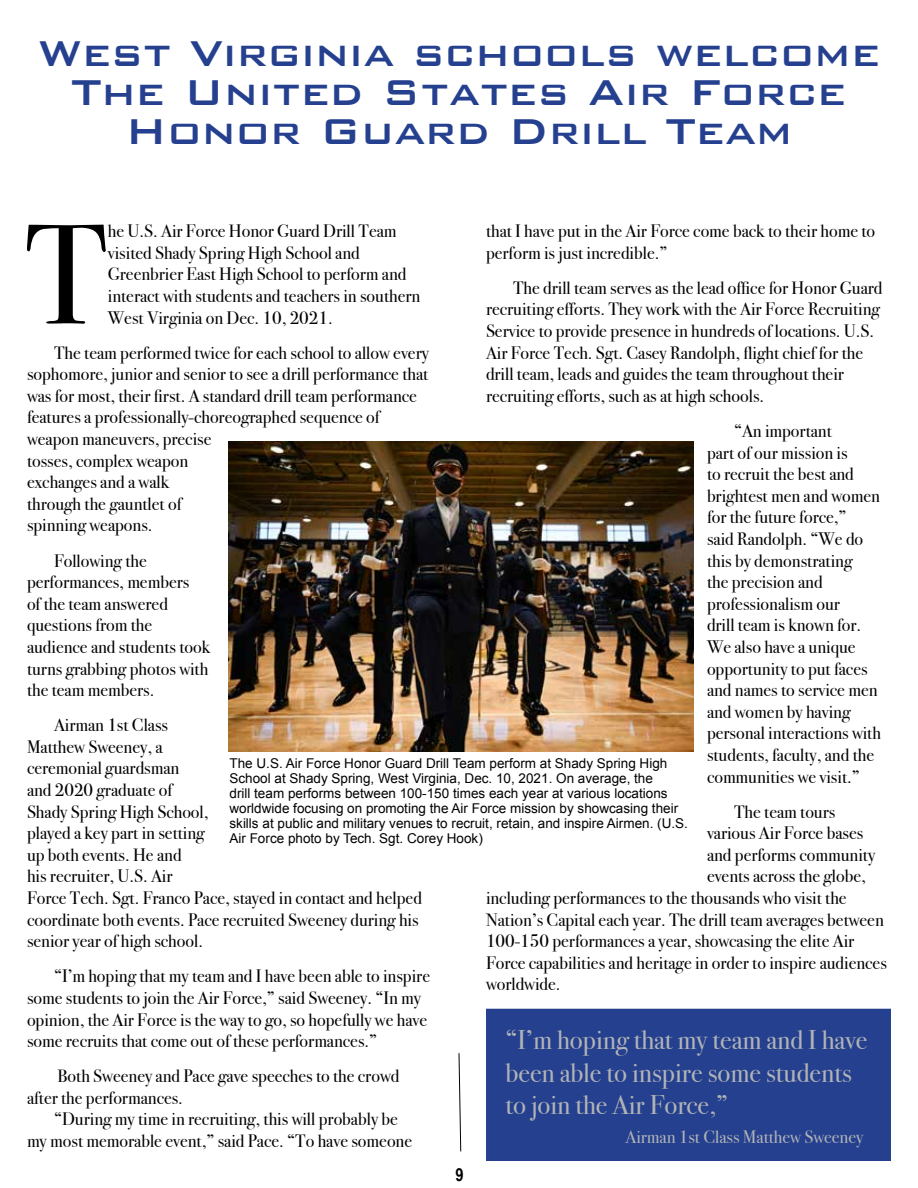
<style>
.page{position:relative;width:918px;height:1188px;background:#fff}
.page>*{position:absolute;margin:0;border:0;box-sizing:border-box;transform-origin:0 0}
.t1{font:142.2px "Bodoni Svty Two ITCTT";color:#000}
.t2{font:500 48px/39px "Bank Gothic";color:#25408f;text-align:center}
.t3{font:27px/32.4px "Bodoni Svty Two ITCTT";color:#b1b4b6}
.t4{font:18px/21.6px "Bodoni Svty Two ITCTT";color:#000}
.t5{font:18px "Bodoni Svty Two ITCTT";color:#b1b4b6}
.t6{font:700 18px "Arial Narrow";color:#000}
.t7{font:13.5px/15px "Arial";color:#000}
</style>
<div class="page">
<img style="left:228px;top:442px;width:465px;height:309px">
<svg style="left:459px;top:1053px;width:2px;height:99px"></svg>
<div style="left:486px;top:1009px;width:405px;height:152px;background:#25408f"></div>
<h2 class="t2" style="left:38px;top:29px;width:844px">West Virginia schools welcome<br>The United States Air Force<br>Honor Guard Drill Team</h2>
<h1 class="t1" style="left:25px;top:159px;width:85px">T</h1>
<p class="t4" style="left:108px;top:218px;width:314px">he U.S. Air Force Honor Guard Drill Team visited Shady Spring High School and Greenbrier East High School to perform and interact with students and teachers in southern West Virginia on Dec. 10, 2021.</p>
<p class="t4" style="left:27px;top:340px;width:403px;text-indent:27px">The team performed twice for each school to allow every sophomore, junior and senior to see a drill performance that was for most, their first. A standard drill team performance features a professionally-choreographed sequence of weapon maneuvers, precise<br>tosses, complex weapon<br>exchanges and a walk<br>through the gauntlet of<br>spinning weapons.</p>
<p class="t4" style="left:27px;top:548px;width:185px;text-indent:27px">Following the performances, members<br>of the team answered questions from the audience and students took turns grabbing photos with the team members.</p>
<p class="t4" style="left:27px;top:712px;width:396px;text-indent:27px">Airman 1st Class<br>Matthew Sweeney, a<br>ceremonial guardsman<br>and 2020 graduate of<br>Shady Spring High School,<br>played a key part in setting<br>up both events. He and<br>his recruiter, U.S. Air<br>Force Tech. Sgt. Franco Pace, stayed in contact and helped coordinate both events. Pace recruited Sweeney during his senior year of high school.</p>
<p class="t4" style="left:27px;top:964px;width:405px;text-indent:27px">“I’m hoping that my team and I have been able to inspire some students to join the Air Force,” said Sweeney. “In my opinion, the Air Force is the way to go, so hopefully we have some recruits that come out of these performances.”</p>
<p class="t4" style="left:27px;top:1063px;width:374px;text-indent:30px">Both Sweeney and Pace gave speeches to the crowd after the performances.</p>
<p class="t4" style="left:27px;top:1107px;width:387px;text-indent:27px">“During my time in recruiting, this will probably be my most memorable event,” said Pace. “To have someone</p>
<p class="t4" style="left:486px;top:218px;width:391px">that I have put in the Air Force come back to their home to perform is just incredible.”</p>
<p class="t4" style="left:486px;top:275px;width:398px;text-indent:27px">The drill team serves as the lead office for Honor Guard recruiting efforts. They work with the Air Force Recruiting Service to provide presence in hundreds of locations. U.S.<br>Air Force Tech. Sgt. Casey Randolph, flight chief for the drill team, leads and guides the team throughout their recruiting efforts, such as at high schools.</p>
<p class="t4" style="left:707px;top:418px;width:176px;text-indent:27px">“An important<br>part of our mission is<br>to recruit the best and brightest men and women for the future force,”<br>said Randolph. “We do this by demonstrating<br>the precision and professionalism our<br>drill team is known for.<br>We also have a unique opportunity to put faces and names to service men and women by having personal interactions with students, faculty, and the communities we visit.”</p>
<p class="t4" style="left:734px;top:799px;width:103px">The team tours</p>
<p class="t4" style="left:707px;top:820px;width:158px">various Air Force bases</p>
<p class="t4" style="left:707px;top:842px;width:170px">and performs community</p>
<p class="t4" style="left:707px;top:864px;width:160px">events across the globe,</p>
<p class="t4" style="left:486px;top:885px;width:362px">including performances to the thousands who visit the</p>
<p class="t4" style="left:486px;top:907px;width:399px">Nation’s Capital each year. The drill team averages between</p>
<p class="t4" style="left:486px;top:928px;width:370px">100-150 performances a year, showcasing the elite Air</p>
<p class="t4" style="left:486px;top:950px;width:402px">Force capabilities and heritage in order to inspire audiences</p>
<p class="t4" style="left:486px;top:972px;width:76px">worldwide.</p>
<p class="t7" style="left:230px;top:756px;width:460px">The U.S. Air Force Honor Guard Drill Team perform at Shady Spring High School at Shady Spring, West Virginia, Dec. 10, 2021. On average, the<br>drill team performs between 100-150 times each year at various locations worldwide focusing on promoting the Air Force mission by showcasing their skills at public and military venues to recruit, retain, and inspire Airmen. (U.S.<br>Air Force photo by Tech. Sgt. Corey Hook)</p>
<h3 class="t3" style="left:505px;top:1021px;width:363px">“I’m hoping that my team and I have been able to inspire some students to join the Air Force,”</h3>
<p class="t5" style="left:626px;top:1122px;width:239px">Airman 1st Class Matthew Sweeney</p>
<p class="t6" style="left:456px;top:1161px;width:10px">9</p>
</div>
